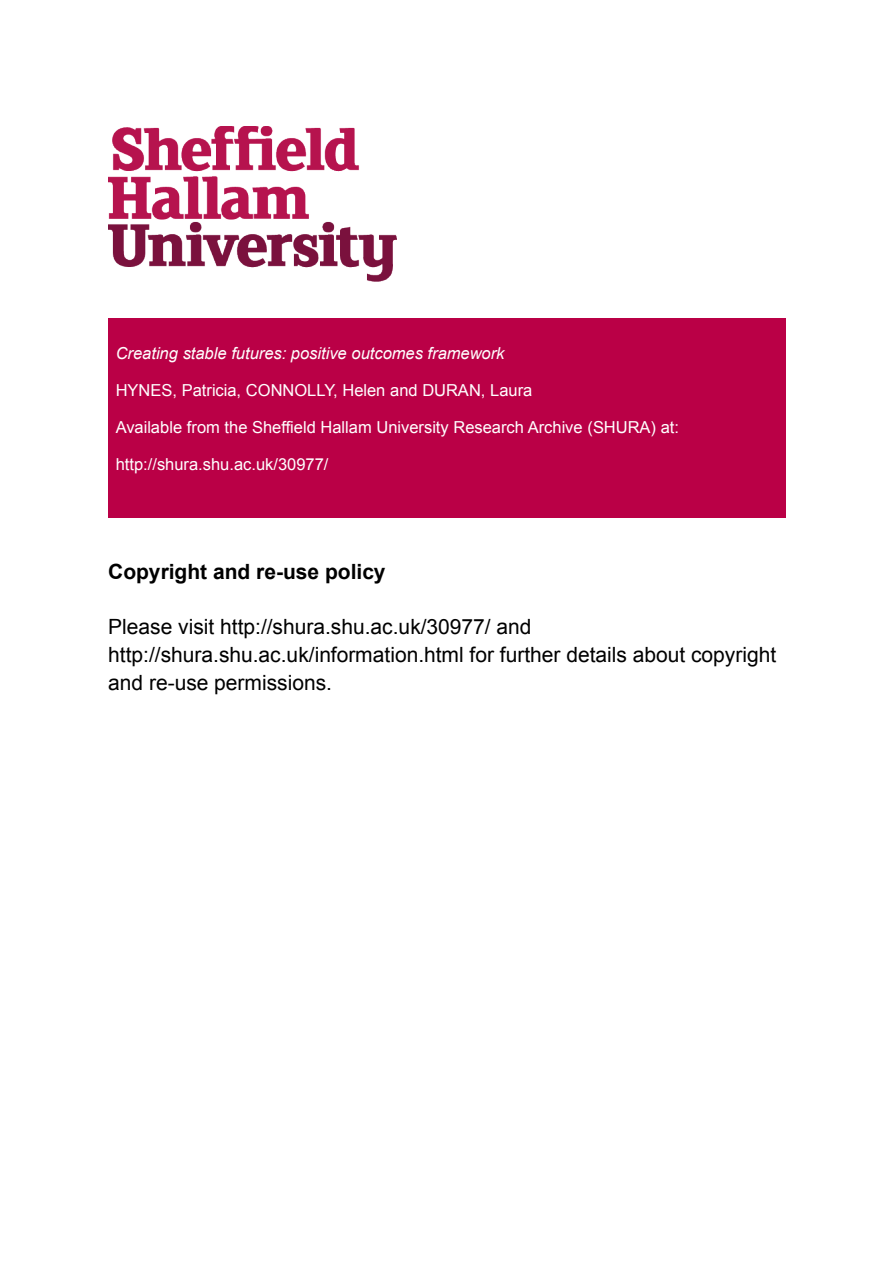
<style>
.page{position:relative;width:893px;height:1263px;background:#fff}
.page>*{position:absolute;margin:0;border:0;box-sizing:border-box;transform-origin:0 0}
.t1{font:21px/27.8px "Arial";color:#000}
.t2{font:700 21px "Arial";color:#000}
.t3{font:16.5px "Arial";color:#fff}
.t4{font:italic 16.5px "Arial";color:#fff}
</style>
<div class="page">
<div style="left:108px;top:318px;width:677px;height:200px;background:#ba0046"></div>
<img style="left:108px;top:126px;width:288px;height:155px">
<p class="t4" style="left:116px;top:344px;width:390px">Creating stable futures: positive outcomes framework</p>
<p class="t3" style="left:116px;top:381px;width:418px">HYNES, Patricia, CONNOLLY, Helen and DURAN, Laura</p>
<p class="t3" style="left:116px;top:418px;width:565px">Available from the Sheffield Hallam University Research Archive (SHURA) at:</p>
<p class="t3" style="left:116px;top:455px;width:214px">http://shura.shu.ac.uk/30977/</p>
<p class="t2" style="left:108px;top:560px;width:279px">Copyright and re-use policy</p>
<p class="t1" style="left:108px;top:613px;width:669px">Please visit http://shura.shu.ac.uk/30977/ and http://shura.shu.ac.uk/information.html for further details about copyright and re-use permissions.</p>
</div>
